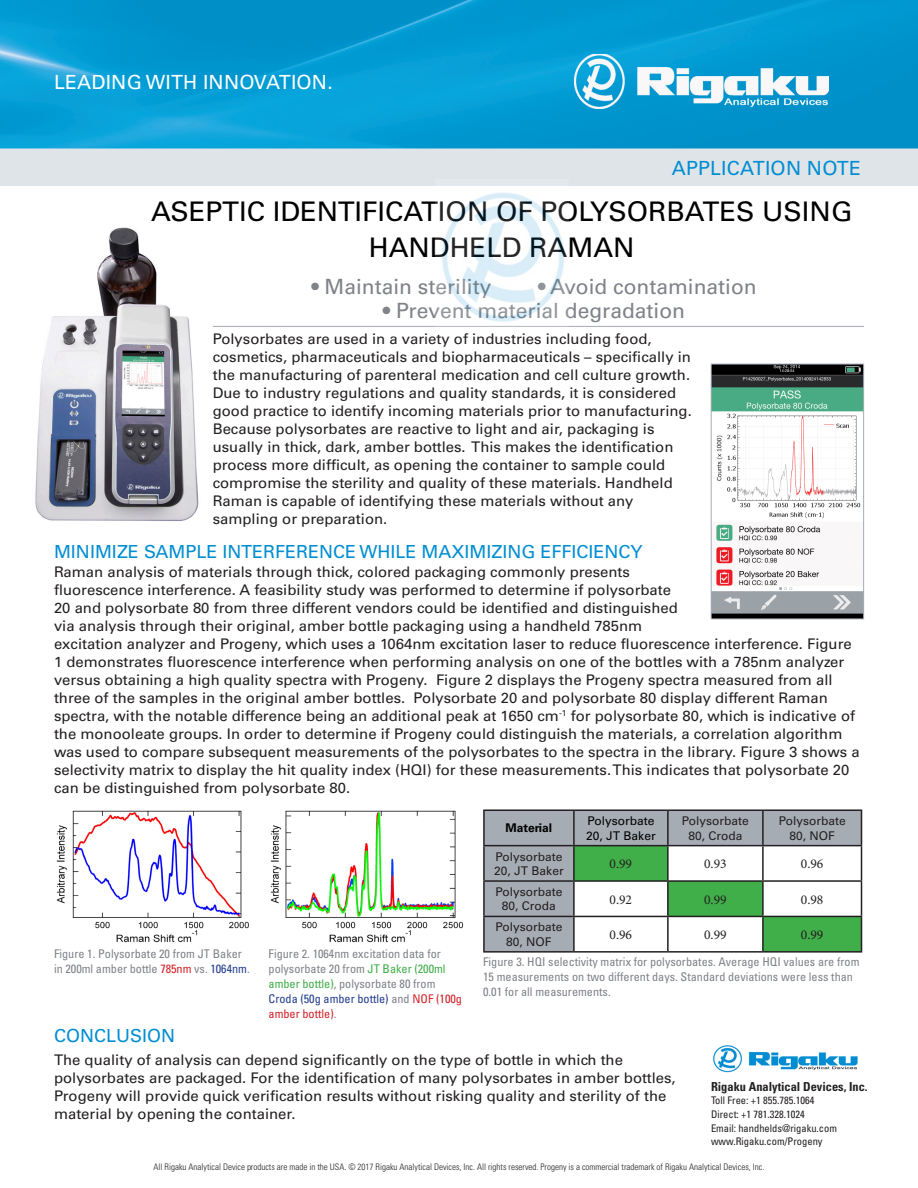
<style>
.page{position:relative;width:918px;height:1188px;background:#fff}
.page>*{position:absolute;margin:0;border:0;box-sizing:border-box;transform-origin:0 0}
.t1{font:27px "Univers";color:#000}
.t2{font:21px "Univers";color:#7f8289}
.t3{font:19.5px "Univers";letter-spacing:.01em;color:#fff}
.t4{font:19.5px "Univers";letter-spacing:.01em;color:#008ed2}
.t5{font:18px "Univers";color:#008ed2}
.t6{font:14.7px/18px "Univers";color:#231f20}
.t7{font:13.5px "Minion Pro";color:#231f20}
.t8{font:700 condensed 12.3px "Univers";color:#231f20}
.t9{font:condensed 12px/15px "Univers";color:#7f8289}
.t10{font:12px/14.4px "Univers";color:#231f20;text-align:center}
.t11{font:12px/14.4px "Univers";color:#000}
.t12{font:700 12px "Univers";color:#000}
.t13{font:condensed 10.5px "Univers";color:#231f20}
.t14{font:300 condensed 9px "Univers";color:#231f20}
.s1{color:#d1232a}
.s2{color:#253f8e}
.s3{color:#40ae49}
</style>
<div class="page">
<img style="left:0;top:0;width:918px;height:148px">
<div style="left:0;top:148px;width:918px;height:38px;background:#dfe4e9"></div>
<hr style="left:213px;top:326px;width:651px;height:1px;background:#a6acb4">
<img style="left:435px;top:180px;width:133px;height:147px">
<img style="left:35px;top:227px;width:164px;height:294px">
<img style="left:56px;top:810px;width:193px;height:133px">
<img style="left:270px;top:810px;width:194px;height:133px">
<img style="left:713px;top:366px;width:149px;height:251px">
<div style="left:711px;top:364px;width:153px;height:255px;border:1px solid #a6acb4"></div>
<div style="left:485px;top:811px;width:376px;height:140px;background:#a6acb4"></div>
<svg style="left:575px;top:846px;width:286px;height:105px"></svg>
<hr style="left:483px;top:809px;width:91px;height:2px;background:#231f20">
<hr style="left:483px;top:811px;width:2px;height:34px;background:#231f20">
<hr style="left:574px;top:809px;width:94px;height:2px;background:#231f20">
<hr style="left:573px;top:811px;width:2px;height:34px;background:#231f20">
<hr style="left:668px;top:809px;width:95px;height:2px;background:#231f20">
<hr style="left:667px;top:811px;width:2px;height:34px;background:#231f20">
<hr style="left:763px;top:809px;width:99px;height:2px;background:#231f20">
<hr style="left:762px;top:811px;width:2px;height:34px;background:#231f20">
<hr style="left:861px;top:811px;width:1px;height:34px;background:#231f20">
<hr style="left:483px;top:845px;width:91px;height:1px;background:#231f20">
<hr style="left:483px;top:846px;width:2px;height:34px;background:#231f20">
<hr style="left:574px;top:845px;width:94px;height:1px;background:#231f20">
<hr style="left:573px;top:846px;width:2px;height:34px;background:#231f20">
<hr style="left:668px;top:845px;width:95px;height:1px;background:#231f20">
<hr style="left:667px;top:846px;width:2px;height:34px;background:#231f20">
<hr style="left:763px;top:845px;width:99px;height:1px;background:#231f20">
<hr style="left:762px;top:846px;width:2px;height:34px;background:#231f20">
<hr style="left:861px;top:846px;width:1px;height:34px;background:#231f20">
<hr style="left:483px;top:880px;width:91px;height:2px;background:#231f20">
<hr style="left:483px;top:882px;width:2px;height:34px;background:#231f20">
<hr style="left:574px;top:880px;width:94px;height:2px;background:#231f20">
<hr style="left:573px;top:882px;width:2px;height:34px;background:#231f20">
<hr style="left:668px;top:880px;width:95px;height:2px;background:#231f20">
<hr style="left:667px;top:882px;width:2px;height:34px;background:#231f20">
<hr style="left:763px;top:880px;width:99px;height:2px;background:#231f20">
<hr style="left:762px;top:882px;width:2px;height:34px;background:#231f20">
<hr style="left:861px;top:882px;width:1px;height:34px;background:#231f20">
<hr style="left:483px;top:916px;width:91px;height:1px;background:#231f20">
<hr style="left:483px;top:917px;width:2px;height:34px;background:#231f20">
<hr style="left:574px;top:916px;width:94px;height:1px;background:#231f20">
<hr style="left:573px;top:917px;width:2px;height:34px;background:#231f20">
<hr style="left:668px;top:916px;width:95px;height:1px;background:#231f20">
<hr style="left:667px;top:917px;width:2px;height:34px;background:#231f20">
<hr style="left:763px;top:916px;width:99px;height:1px;background:#231f20">
<hr style="left:762px;top:917px;width:2px;height:34px;background:#231f20">
<hr style="left:861px;top:917px;width:1px;height:34px;background:#231f20">
<hr style="left:483px;top:951px;width:91px;height:2px;background:#231f20">
<hr style="left:574px;top:951px;width:94px;height:2px;background:#231f20">
<hr style="left:668px;top:951px;width:95px;height:2px;background:#231f20">
<hr style="left:763px;top:951px;width:99px;height:2px;background:#231f20">
<img style="left:575px;top:54px;width:253px;height:54px">
<img style="left:713px;top:1045px;width:145px;height:27px">
<p class="t3" style="left:54px;top:70px;width:280px">LEADING WITH INNOVATION.</p>
<p class="t4" style="left:672px;top:156px;width:191px">APPLICATION NOTE</p>
<p class="t1" style="left:151px;top:196px;width:703px">ASEPTIC IDENTIFICATION OF POLYSORBATES USING</p>
<p class="t1" style="left:369px;top:231px;width:267px">HANDHELD RAMAN</p>
<p class="t2" style="left:311px;top:274px;width:182px">• Maintain sterility</p>
<p class="t2" style="left:538px;top:274px;width:220px">• Avoid contamination</p>
<p class="t2" style="left:383px;top:298px;width:304px">• Prevent material degradation</p>
<p class="t6" style="left:213px;top:330px;width:481px">Polysorbates are used in a variety of industries including food, cosmetics, pharmaceuticals and biopharmaceuticals – specifically in the manufacturing of parenteral medication and cell culture growth.<br>Due to industry regulations and quality standards, it is considered good practice to identify incoming materials prior to manufacturing.<br>Because polysorbates are reactive to light and air, packaging is usually in thick, dark, amber bottles. This makes the identification process more difficult, as opening the container to sample could compromise the sterility and quality of these materials. Handheld Raman is capable of identifying these materials without any sampling or preparation.</p>
<p class="t5" style="left:54px;top:541px;width:590px">MINIMIZE SAMPLE INTERFERENCE WHILE MAXIMIZING EFFICIENCY</p>
<p class="t6" style="left:54px;top:563px;width:807px">Raman analysis of materials through thick, colored packaging commonly presents<br>fluorescence interference. A feasibility study was performed to determine if polysorbate<br>20 and polysorbate 80 from three different vendors could be identified and distinguished<br>via analysis through their original, amber bottle packaging using a handheld 785nm<br>excitation analyzer and Progeny, which uses a 1064nm excitation laser to reduce fluorescence interference. Figure 1 demonstrates fluorescence interference when performing analysis on one of the bottles with a 785nm analyzer versus obtaining a high quality spectra with Progeny. Figure 2 displays the Progeny spectra measured from all three of the samples in the original amber bottles. Polysorbate 20 and polysorbate 80 display different Raman spectra, with the notable difference being an additional peak at 1650 cm<sup>-1</sup> for polysorbate 80, which is indicative of the monooleate groups. In order to determine if Progeny could distinguish the materials, a correlation algorithm was used to compare subsequent measurements of the polysorbates to the spectra in the library. Figure 3 shows a selectivity matrix to display the hit quality index (HQI) for these measurements. This indicates that polysorbate 20 can be distinguished from polysorbate 80.</p>
<p class="t9" style="left:54px;top:946px;width:197px">Figure 1. Polysorbate 20 from JT Baker in 200ml amber bottle <span class="s1">785nm</span> vs. <span class="s2">1064nm</span>.</p>
<p class="t5" style="left:54px;top:1025px;width:123px">CONCLUSION</p>
<p class="t9" style="left:269px;top:946px;width:195px">Figure 2. 1064nm excitation data for polysorbate 20 from <span class="s3">JT Baker (200ml amber bottle)</span>, polysorbate 80 from<br><span class="s2">Croda (50g amber bottle)</span> and <span class="s1">NOF (100g amber bottle)</span>.</p>
<p class="t12" style="left:506px;top:821px;width:48px">Material</p>
<p class="t11" style="left:586px;top:814px;width:71px">Polysorbate<br>20, JT Baker</p>
<p class="t10" style="left:682px;top:814px;width:68px">Polysorbate<br>80, Croda</p>
<p class="t10" style="left:779px;top:814px;width:68px">Polysorbate<br>80, NOF</p>
<p class="t10" style="left:494px;top:849px;width:71px;text-align:left">Polysorbate<br>20, JT Baker</p>
<p class="t7" style="left:610px;top:855px;width:24px">0.99</p>
<p class="t7" style="left:704px;top:855px;width:24px">0.93</p>
<p class="t7" style="left:801px;top:855px;width:24px">0.96</p>
<p class="t10" style="left:495px;top:885px;width:68px">Polysorbate<br>80, Croda</p>
<p class="t7" style="left:610px;top:890px;width:24px">0.92</p>
<p class="t7" style="left:704px;top:890px;width:24px">0.99</p>
<p class="t7" style="left:801px;top:890px;width:24px">0.98</p>
<p class="t10" style="left:495px;top:920px;width:68px">Polysorbate<br>80, NOF</p>
<p class="t7" style="left:610px;top:926px;width:24px">0.96</p>
<p class="t7" style="left:704px;top:926px;width:24px">0.99</p>
<p class="t7" style="left:801px;top:926px;width:24px">0.99</p>
<p class="t9" style="left:483px;top:954px;width:378px">Figure 3. HQI selectivity matrix for polysorbates. Average HQI values are from<br>15 measurements on two different days. Standard deviations were less than<br>0.01 for all measurements.</p>
<p class="t6" style="left:54px;top:1051px;width:623px">The quality of analysis can depend significantly on the type of bottle in which the polysorbates are packaged. For the identification of many polysorbates in amber bottles, Progeny will provide quick verification results without risking quality and sterility of the material by opening the container.</p>
<p class="t8" style="left:711px;top:1079px;width:158px">Rigaku Analytical Devices, Inc.</p>
<p class="t13" style="left:711px;top:1094px;width:105px">Toll Free: +1 855.785.1064</p>
<p class="t13" style="left:711px;top:1108px;width:95px">Direct: +1 781.328.1024</p>
<p class="t13" style="left:711px;top:1121px;width:128px">Email: handhelds@rigaku.com</p>
<p class="t13" style="left:711px;top:1135px;width:113px">www.Rigaku.com/Progeny</p>
<p class="t14" style="left:154px;top:1161px;width:612px">All Rigaku Analytical Device products are made in the USA. © 2017 Rigaku Analytical Devices, Inc. All rights reserved. Progeny is a commercial trademark of Rigaku Analytical Devices, Inc.</p>
</div>
